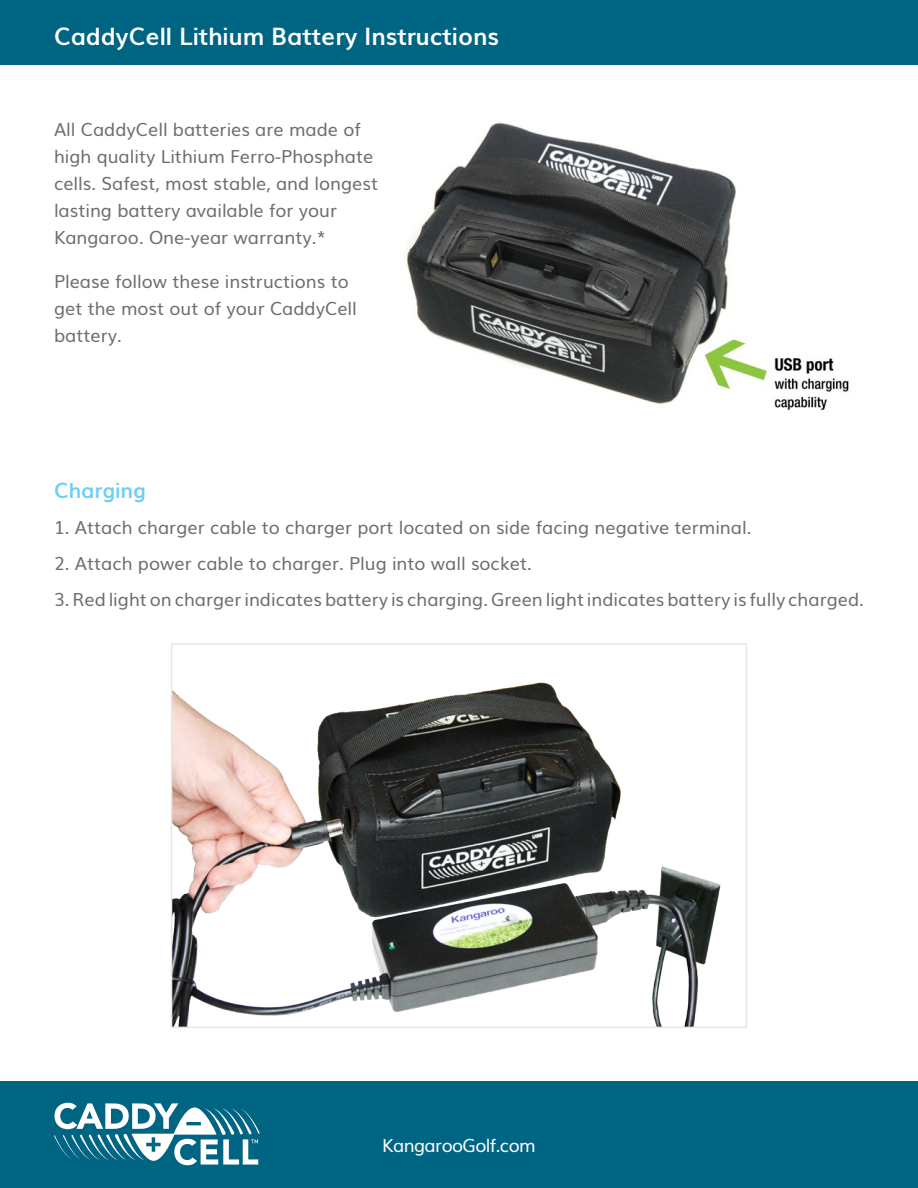
<style>
.page{position:relative;width:918px;height:1188px;background:#fff}
.page>*{position:absolute;margin:0;border:0;box-sizing:border-box;transform-origin:0 0}
.t1{font:700 24px "Muli";color:#fff}
.t2{font:700 21px "Muli";color:#6dcff6}
.t3{font:18px/27px "Muli";color:#6d6e71}
.t4{font:18px "Muli";letter-spacing:-.03em;color:#fff}
</style>
<div class="page">
<div style="left:0;top:0;width:918px;height:65px;background:#006583"></div>
<div style="left:0;top:1082px;width:918px;height:106px;background:#006583"></div>
<svg style="left:54px;top:1103px;width:206px;height:62px"></svg>
<img style="left:174px;top:682px;width:547px;height:343px">
<div style="left:171px;top:643px;width:576px;height:385px;border:2px solid #e6e7e8"></div>
<img style="left:406px;top:122px;width:443px;height:288px">
<h1 class="t1" style="left:54px;top:18px;width:447px">CaddyCell Lithium Battery Instructions</h1>
<p class="t3" style="left:54px;top:115px;width:326px">All CaddyCell batteries are made of high quality Lithium Ferro-Phosphate cells. Safest, most stable, and longest lasting battery available for your Kangaroo. One-year warranty.*</p>
<p class="t3" style="left:54px;top:266px;width:304px">Please follow these instructions to get the most out of your CaddyCell battery.</p>
<p class="t2" style="left:54px;top:473px;width:93px">Charging</p>
<p class="t3" style="left:54px;top:512px;width:699px">1. Attach charger cable to charger port located on side facing negative terminal.</p>
<p class="t3" style="left:54px;top:548px;width:479px">2. Attach power cable to charger. Plug into wall socket.</p>
<p class="t3" style="left:54px;top:584px;width:812px">3. Red light on charger indicates battery is charging. Green light indicates battery is fully charged.</p>
<p class="t4" style="left:382px;top:1131px;width:155px">KangarooGolf.com</p>
</div>
